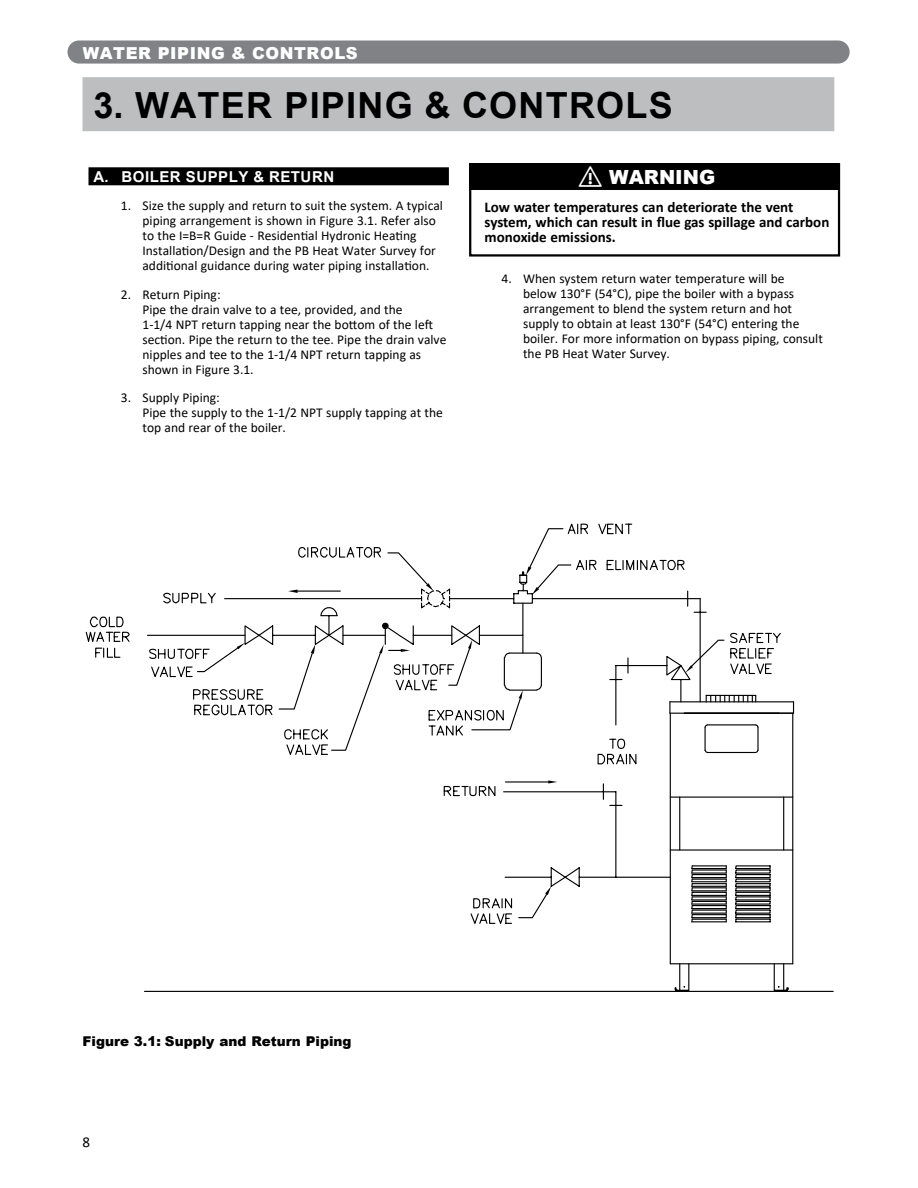
<style>
.page{position:relative;width:918px;height:1188px;background:#fff}
.page>*{position:absolute;margin:0;border:0;box-sizing:border-box;transform-origin:0 0}
.t1{font:700 36px "Arial";letter-spacing:.035em;color:#000}
.t2{font:900 19.5px "Arial";color:#fff}
.t3{font:900 16.5px "Arial";letter-spacing:.035em;color:#fff}
.t4{font:700 15px/15px "Calibri";color:#000}
.t5{font:700 15px "Arial";letter-spacing:.035em;color:#fff}
.t6{font:15px "Calibri";color:#000}
.t7{font:13.5px/15px "Calibri";color:#000}
.t8{font:900 13.5px "Arial";color:#000}
</style>
<div class="page">
<div style="left:68px;top:40px;width:782px;height:24px;background:#808285;border-radius:12px"></div>
<div style="left:88px;top:167px;width:361px;height:18px;background:#000"></div>
<div style="left:81px;top:90px;width:755px;height:46px;background:linear-gradient(to right,#fff,#fff)"></div>
<div style="left:82px;top:77px;width:752px;height:54px;background:#bcbec0"></div>
<svg style="left:85px;top:592px;width:294px;height:86px"></svg>
<svg style="left:288px;top:590px;width:10px;height:3px"></svg>
<hr style="left:298px;top:591px;width:42px;height:1px;background:#000">
<svg style="left:193px;top:643px;width:50px;height:73px"></svg>
<svg style="left:320px;top:607px;width:18px;height:8px"></svg>
<svg style="left:243px;top:615px;width:136px;height:140px"></svg>
<svg style="left:379px;top:523px;width:415px;height:469px"></svg>
<div style="left:469px;top:163px;width:371px;height:94px;border:2px solid #000"></div>
<div style="left:469px;top:163px;width:370px;height:27px;background:#000"></div>
<p class="t3" style="left:83px;top:41px;width:277px">WATER PIPING &amp; CONTROLS</p>
<h1 class="t1" style="left:94px;top:80px;width:581px">3. WATER PIPING &amp; CONTROLS</h1>
<p class="t5" style="left:93px;top:166px;width:242px">A. BOILER SUPPLY &amp; RETURN</p>
<p class="t7" style="left:142px;top:198px;width:302px;text-indent:-22px">1. Size the supply and return to suit the system. A typical piping arrangement is shown in Figure 3.1. Refer also to the I=B=R Guide - Residential Hydronic Heating Installation/Design and the PB Heat Water Survey for additional guidance during water piping installation.</p>
<p class="t7" style="left:142px;top:286px;width:305px;text-indent:-22px">2. Return Piping:<br>Pipe the drain valve to a tee, provided, and the<br>1-1/4 NPT return tapping near the bottom of the left section. Pipe the return to the tee. Pipe the drain valve nipples and tee to the 1-1/4 NPT return tapping as shown in Figure 3.1.</p>
<p class="t7" style="left:142px;top:390px;width:302px;text-indent:-22px">3. Supply Piping:<br>Pipe the supply to the 1-1/2 NPT supply tapping at the top and rear of the boiler.</p>
<h2 class="t2" style="left:579px;top:163px;width:138px">⚠ WARNING</h2>
<p class="t4" style="left:485px;top:200px;width:346px">Low water temperatures can deteriorate the vent system, which can result in flue gas spillage and carbon monoxide emissions.</p>
<p class="t7" style="left:523px;top:271px;width:301px;text-indent:-22px">4. When system return water temperature will be<br>below 130°F (54°C), pipe the boiler with a bypass arrangement to blend the system return and hot supply to obtain at least 130°F (54°C) entering the boiler. For more information on bypass piping, consult the PB Heat Water Survey.</p>
<p class="t8" style="left:82px;top:1031px;width:271px">Figure 3.1: Supply and Return Piping</p>
<p class="t6" style="left:82px;top:1131px;width:9px">8</p>
</div>
